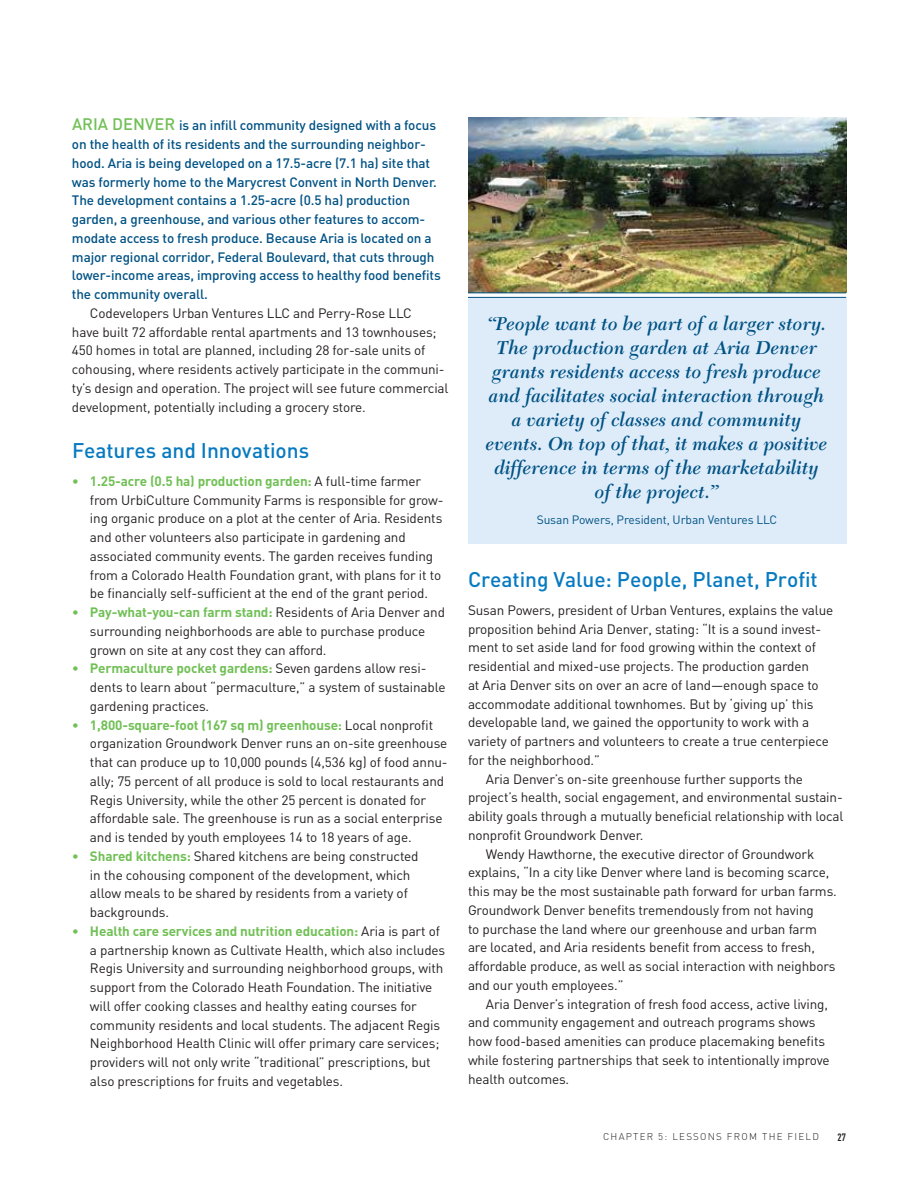
<style>
.page{position:relative;width:918px;height:1188px;background:#fff}
.page>*{position:absolute;margin:0;border:0;box-sizing:border-box;transform-origin:0 0}
.t1{font:500 21px "DIN";letter-spacing:-.005em;color:#087ac0}
.t2{font:italic 600 19.5px/24px "New Caledonia";color:#005284;text-align:center}
.t3{font:13.5px/18.8px "DIN";letter-spacing:-.01em;color:#231f20}
.t4{font:500 13.5px/18.8px "DIN";letter-spacing:-.01em;color:#005284}
.t5{font:12px "DIN";letter-spacing:-.01em;color:#005284}
.t6{font:700 condensed 10.5px "DIN Offc";color:#231f20}
.t7{font:300 9.75px "DIN";letter-spacing:.13em;color:#231f20}
.s1{font-size:16.5px;color:#71c056}
.s2{font-weight:700;color:#71c056}
</style>
<div class="page">
<img style="left:468px;top:117px;width:378px;height:175px">
<div style="left:468px;top:297px;width:378px;height:246px;background:#deecf9"></div>
<hr style="left:468px;top:292px;width:378px;height:1px;background:#005284">
<hr style="left:468px;top:297px;width:378px;height:1px;background:#005284">
<p class="t4" style="left:72px;top:118px;width:370px"><span class="s1">ARIA DENVER</span> is an infill community designed with a focus on the health of its residents and the surrounding neighbor&shy;hood. Aria is being developed on a 17.5-acre (7.1 ha) site that was formerly home to the Marycrest Convent in North Denver.<br>The development contains a 1.25-acre (0.5 ha) production garden, a greenhouse, and various other features to accom&shy;modate access to fresh produce. Because Aria is located on a major regional corridor, Federal Boulevard, that cuts through lower-income areas, improving access to healthy food benefits the community overall.</p>
<p class="t3" style="left:72px;top:305px;width:378px;text-indent:18px">Codevelopers Urban Ventures LLC and Perry-Rose LLC<br>have built 72 affordable rental apartments and 13 townhouses; 450 homes in total are planned, including 28 for-sale units of cohousing, where residents actively participate in the communi&shy;ty’s design and operation. The project will see future commercial development, potentially including a grocery store.</p>
<h1 class="t1" style="left:72px;top:443px;width:239px">Features and Innovations</h1>
<p class="t3" style="left:90px;top:473px;width:355px;text-indent:-18px"><span class="s2">• 1.25-acre (0.5 ha) production garden:</span> A full-time farmer from UrbiCulture Community Farms is responsible for grow&shy;ing organic produce on a plot at the center of Aria. Residents and other volunteers also participate in gardening and associated community events. The garden receives funding from a Colorado Health Foundation grant, with plans for it to be financially self-sufficient at the end of the grant period.</p>
<p class="t3" style="left:90px;top:605px;width:357px;text-indent:-18px"><span class="s2">• Pay-what-you-can farm stand:</span> Residents of Aria Denver and surrounding neighborhoods are able to purchase produce grown on site at any cost they can afford.</p>
<p class="t3" style="left:90px;top:661px;width:357px;text-indent:-18px"><span class="s2">• Permaculture pocket gardens:</span> Seven gardens allow resi&shy;dents to learn about “permaculture,” a system of sustainable gardening practices.</p>
<p class="t3" style="left:90px;top:717px;width:359px;text-indent:-18px"><span class="s2">• 1,800-square-foot (167 sq m) greenhouse:</span> Local nonprofit organization Groundwork Denver runs an on-site greenhouse that can produce up to 10,000 pounds (4,536 kg) of food annu&shy;ally; 75 percent of all produce is sold to local restaurants and Regis University, while the other 25 percent is donated for affordable sale. The greenhouse is run as a social enterprise and is tended by youth employees 14 to 18 years of age.</p>
<p class="t3" style="left:90px;top:848px;width:330px;text-indent:-18px"><span class="s2">• Shared kitchens:</span> Shared kitchens are being constructed in the cohousing component of the development, which allow meals to be shared by residents from a variety of backgrounds.</p>
<p class="t3" style="left:90px;top:923px;width:357px;text-indent:-18px"><span class="s2">• Health care services and nutrition education:</span> Aria is part of a partnership known as Cultivate Health, which also includes Regis University and surrounding neighborhood groups, with support from the Colorado Heath Foundation. The initiative will offer cooking classes and healthy eating courses for community residents and local students. The adjacent Regis Neighborhood Health Clinic will offer primary care services; providers will not only write “traditional” prescriptions, but also prescriptions for fruits and vegetables.</p>
<p class="t2" style="left:486px;top:314px;width:343px">“People want to be part of a larger story.<br>The production garden at Aria Denver grants residents access to fresh produce and facilitates social interaction through a variety of classes and community events. On top of that, it makes a positive difference in terms of the marketability of the project.”</p>
<p class="t5" style="left:537px;top:515px;width:242px">Susan Powers, President, Urban Ventures LLC</p>
<h1 class="t1" style="left:468px;top:572px;width:351px">Creating Value: People, Planet, Profit</h1>
<p class="t3" style="left:468px;top:602px;width:367px">Susan Powers, president of Urban Ventures, explains the value</p>
<p class="t3" style="left:468px;top:621px;width:355px">proposition behind Aria Denver, stating: “It is a sound invest-</p>
<p class="t3" style="left:468px;top:640px;width:350px">ment to set aside land for food growing within the context of</p>
<p class="t3" style="left:468px;top:658px;width:342px">residential and mixed-use projects. The production garden</p>
<p class="t3" style="left:468px;top:677px;width:352px">at Aria Denver sits on over an acre of land—enough space to</p>
<p class="t3" style="left:468px;top:696px;width:347px">accommodate additional townhomes. But by ‘giving up’ this</p>
<p class="t3" style="left:468px;top:715px;width:343px">developable land, we gained the opportunity to work with a</p>
<p class="t3" style="left:468px;top:733px;width:362px">variety of partners and volunteers to create a true centerpiece</p>
<p class="t3" style="left:468px;top:752px;width:133px">for the neighborhood.”</p>
<p class="t3" style="left:486px;top:771px;width:319px">Aria Denver’s on-site greenhouse further supports the</p>
<p class="t3" style="left:468px;top:790px;width:376px">project’s health, social engagement, and environmental sustain-</p>
<p class="t3" style="left:468px;top:808px;width:377px">ability goals through a mutually beneficial relationship with local</p>
<p class="t3" style="left:468px;top:827px;width:177px">nonprofit Groundwork Denver.</p>
<p class="t3" style="left:486px;top:846px;width:330px">Wendy Hawthorne, the executive director of Groundwork</p>
<p class="t3" style="left:468px;top:865px;width:363px">explains, “In a city like Denver where land is becoming scarce,</p>
<p class="t3" style="left:468px;top:883px;width:370px">this may be the most sustainable path forward for urban farms.</p>
<p class="t3" style="left:468px;top:902px;width:347px">Groundwork Denver benefits tremendously from not having</p>
<p class="t3" style="left:468px;top:921px;width:350px">to purchase the land where our greenhouse and urban farm</p>
<p class="t3" style="left:468px;top:940px;width:348px">are located, and Aria residents benefit from access to fresh,</p>
<p class="t3" style="left:468px;top:958px;width:369px">affordable produce, as well as social interaction with neighbors</p>
<p class="t3" style="left:468px;top:977px;width:157px">and our youth employees.”</p>
<p class="t3" style="left:486px;top:996px;width:344px">Aria Denver’s integration of fresh food access, active living,</p>
<p class="t3" style="left:468px;top:1015px;width:349px">and community engagement and outreach programs shows</p>
<p class="t3" style="left:468px;top:1033px;width:359px">how food-based amenities can produce placemaking benefits</p>
<p class="t3" style="left:468px;top:1052px;width:363px">while fostering partnerships that seek to intentionally improve</p>
<p class="t3" style="left:468px;top:1071px;width:103px">health outcomes.</p>
<p class="t7" style="left:603px;top:1133px;width:217px">CHAPTER 5: LESSONS FROM THE FIELD</p>
<p class="t6" style="left:838px;top:1130px;width:10px">27</p>
</div>
